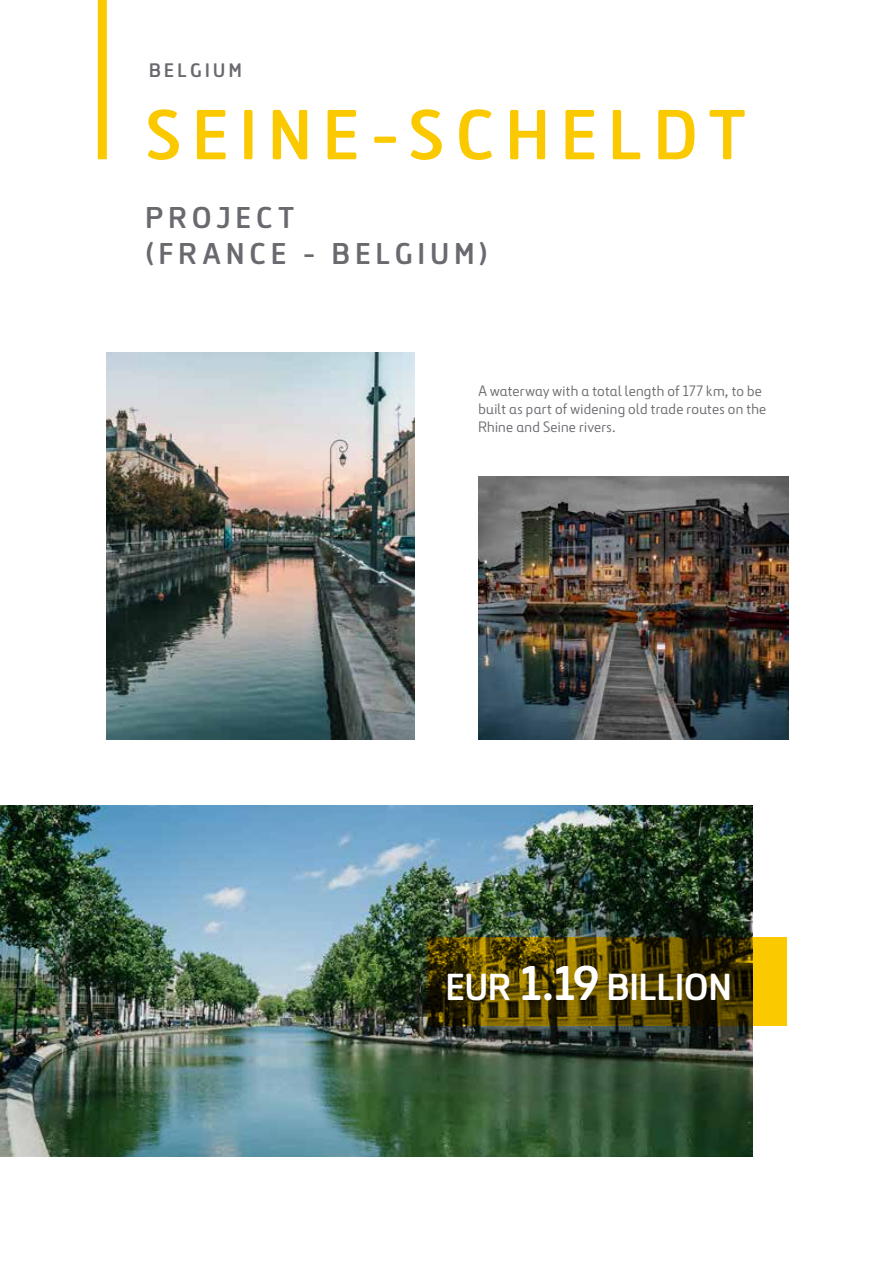
<style>
.page{position:relative;width:893px;height:1263px;background:#fff}
.page>*{position:absolute;margin:0;border:0;box-sizing:border-box;transform-origin:0 0}
.t1{font:700 70.5px "Ferrovial";letter-spacing:.16em;color:#fbc900}
.t2{font:700 37.5px "Ferrovial";color:#fff}
.t3{font:700 30px/36px "Ferrovial";letter-spacing:.17em;color:#696a6f}
.t4{font:700 19.5px "Ferrovial";letter-spacing:.175em;color:#696a6f}
.t5{font:15px/18px "Ferrovial";letter-spacing:.02em;color:#696a6f}
.s1{font-size:48.6px}
</style>
<div class="page">
<div style="left:98px;top:0;width:9px;height:159px;background:#fbc900"></div>
<img style="left:0;top:806px;width:753px;height:351px">
<img style="left:106px;top:353px;width:309px;height:386px">
<img style="left:478px;top:477px;width:310px;height:262px">
<svg style="left:427px;top:937px;width:360px;height:88px;background:#5f4c00"></svg>
<h3 class="t4" style="left:149px;top:58px;width:94px">BELGIUM</h3>
<h1 class="t1" style="left:145px;top:91px;width:601px">SEINE-SCHELDT</h1>
<h3 class="t3" style="left:145px;top:199px;width:344px">PROJECT<br>(FRANCE - BELGIUM)</h3>
<p class="t5" style="left:478px;top:382px;width:289px">A waterway with a total length of 177 km, to be built as part of widening old trade routes on the<br>Rhine and Seine rivers.</p>
<h2 class="t2" style="left:446px;top:963px;width:287px">EUR <span class="s1">1.19</span> BILLION</h2>
</div>
